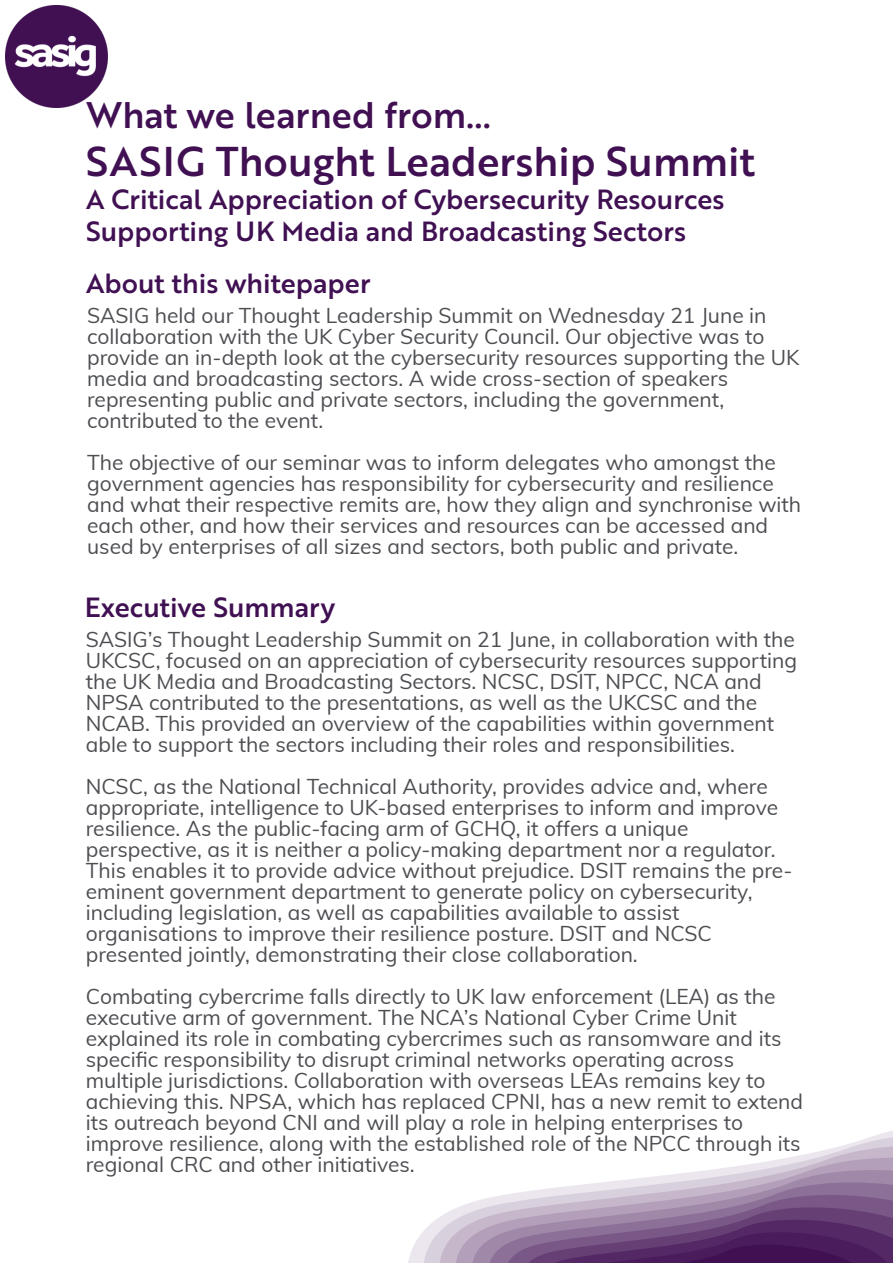
<style>
.page{position:relative;width:893px;height:1263px;background:#fff}
.page>*{position:absolute;margin:0;border:0;box-sizing:border-box;transform-origin:0 0}
.t1{font:40.5px "Brother 1816 Medium";color:#401053}
.t2{font:36px "Brother 1816 Medium";color:#401053}
.t3{font:27px/32.4px "Brother 1816 Medium";color:#401053}
.t4{font:21px/21px "Muli";color:#4c4e52}
</style>
<div class="page">
<img style="left:5px;top:5px;width:102px;height:102px">
<svg style="left:419px;top:1222px;width:14px;height:41px"></svg>
<svg style="left:433px;top:1130px;width:460px;height:133px"></svg>
<svg style="left:448px;top:1141px;width:445px;height:122px"></svg>
<svg style="left:464px;top:1155px;width:429px;height:108px"></svg>
<svg style="left:480px;top:1168px;width:413px;height:95px;background:#967ba0"></svg>
<h2 class="t2" style="left:86px;top:103px;width:406px">What we learned from…</h2>
<h1 class="t1" style="left:86px;top:147px;width:670px">SASIG Thought Leadership Summit</h1>
<p class="t3" style="left:86px;top:186px;width:640px">A Critical Appreciation of Cybersecurity Resources<br>Supporting UK Media and Broadcasting Sectors</p>
<p class="t3" style="left:86px;top:270px;width:286px">About this whitepaper</p>
<p class="t4" style="left:87px;top:304px;width:714px">SASIG held our Thought Leadership Summit on Wednesday 21 June in collaboration with the UK Cyber Security Council. Our objective was to provide an in-depth look at the cybersecurity resources supporting the UK media and broadcasting sectors. A wide cross-section of speakers representing public and private sectors, including the government, contributed to the event.</p>
<p class="t4" style="left:87px;top:451px;width:715px">The objective of our seminar was to inform delegates who amongst the government agencies has responsibility for cybersecurity and resilience and what their respective remits are, how they align and synchronise with each other, and how their services and resources can be accessed and used by enterprises of all sizes and sectors, both public and private.</p>
<p class="t3" style="left:85px;top:594px;width:252px">Executive Summary</p>
<p class="t4" style="left:86px;top:628px;width:713px">SASIG’s Thought Leadership Summit on 21 June, in collaboration with the UKCSC, focused on an appreciation of cybersecurity resources supporting the UK Media and Broadcasting Sectors. NCSC, DSIT, NPCC, NCA and NPSA contributed to the presentations, as well as the UKCSC and the NCAB. This provided an overview of the capabilities within government able to support the sectors including their roles and responsibilities.</p>
<p class="t4" style="left:86px;top:775px;width:708px">NCSC, as the National Technical Authority, provides advice and, where appropriate, intelligence to UK-based enterprises to inform and improve resilience. As the public-facing arm of GCHQ, it offers a unique perspective, as it is neither a policy-making department nor a regulator.<br>This enables it to provide advice without prejudice. DSIT remains the pre&shy;eminent government department to generate policy on cybersecurity, including legislation, as well as capabilities available to assist organisations to improve their resilience posture. DSIT and NCSC presented jointly, demonstrating their close collaboration.</p>
<p class="t4" style="left:86px;top:985px;width:719px">Combating cybercrime falls directly to UK law enforcement (LEA) as the executive arm of government. The NCA’s National Cyber Crime Unit explained its role in combating cybercrimes such as ransomware and its specific responsibility to disrupt criminal networks operating across multiple jurisdictions. Collaboration with overseas LEAs remains key to achieving this. NPSA, which has replaced CPNI, has a new remit to extend its outreach beyond CNI and will play a role in helping enterprises to improve resilience, along with the established role of the NPCC through its regional CRC and other initiatives.</p>
</div>
